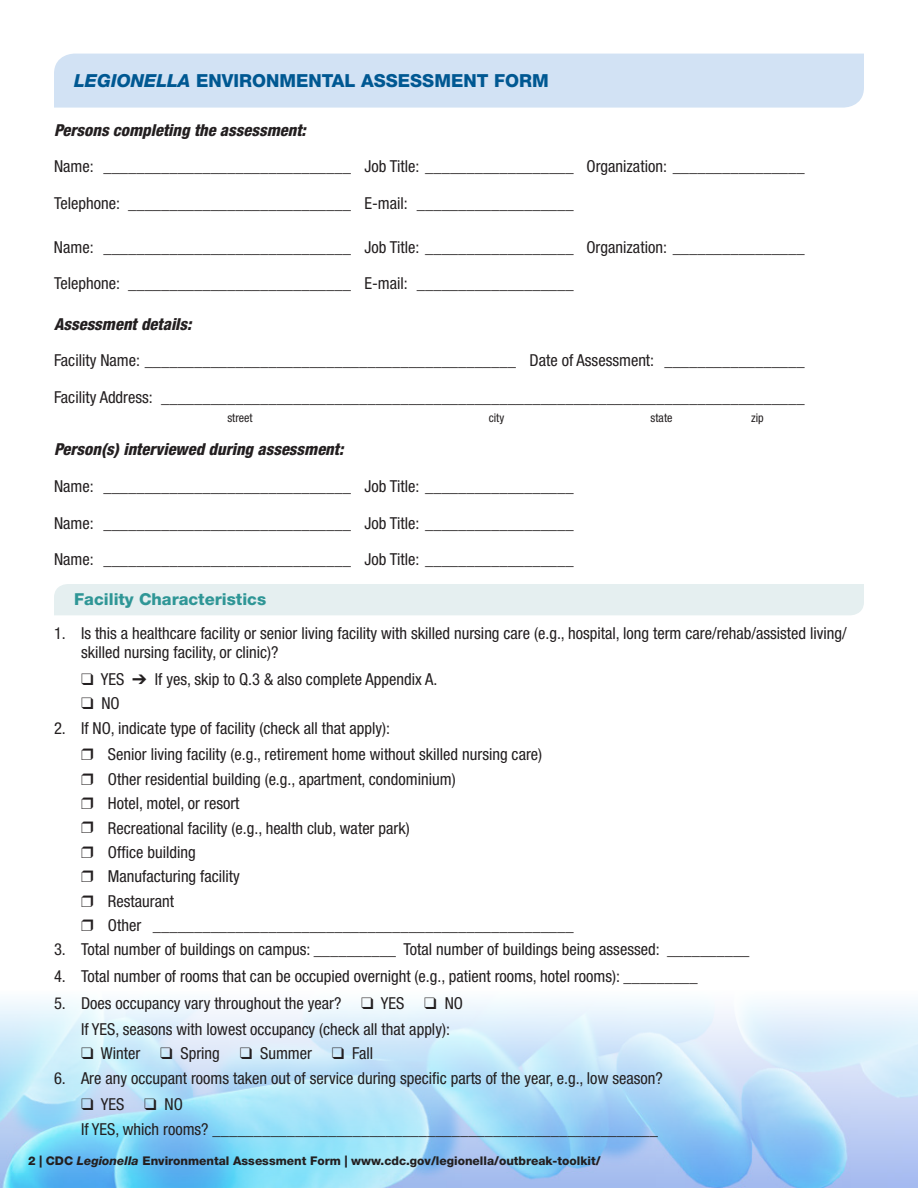
<style>
.page{position:relative;width:918px;height:1188px;background:#fff}
.page>*{position:absolute;margin:0;border:0;box-sizing:border-box;transform-origin:0 0}
.t1{font:800 18px "Helvetica Neue LT Std";color:#005892}
.L1_no_bullets{font:condensed 16.5px/19.8px "Helvetica Neue LT Std";color:#231f20}
.body{font:condensed 16.5px "Helvetica Neue LT Std";color:#231f20}
.t2{font:italic 800 condensed 16.5px "Helvetica Neue LT Std";color:#231f20}
.t3{font:800 16.5px "Helvetica Neue LT Std";color:#2f9696}
.t4{font:16.5px/24.5px "Zapf Dingbats Std";color:#231f20;text-align:justify}
.t5{font:800 12px "Helvetica Neue LT Std";color:#231f20}
.body-2{font:condensed 12px "Helvetica Neue LT Std";color:#231f20}
.s1{font-style:italic}
</style>
<div class="page">
<img style="left:0;top:1000px;width:918px;height:188px">
<div style="left:54px;top:54px;width:810px;height:54px;background:#d2e2f4"></div>
<div style="left:54px;top:584px;width:810px;height:31px;background:#e5eff0"></div>
<h2 class="t1" style="left:74px;top:70px;width:476px"><span class="s1">LEGIONELLA</span> ENVIRONMENTAL ASSESSMENT FORM</h2>
<h3 class="t2" style="left:54px;top:120px;width:253px">Persons completing the assessment:</h3>
<p class="body" style="left:54px;top:157px;width:298px">Name: ______________________________</p>
<p class="body" style="left:364px;top:157px;width:211px">Job Title: __________________</p>
<p class="body" style="left:586px;top:157px;width:220px">Organization: ________________</p>
<p class="L1_no_bullets" style="left:128px;top:193px;width:224px">___________________________</p>
<p class="L1_no_bullets" style="left:417px;top:193px;width:158px">___________________</p>
<p class="body" style="left:54px;top:194px;width:67px">Telephone:</p>
<p class="body" style="left:365px;top:194px;width:45px">E-mail:</p>
<p class="body" style="left:54px;top:237px;width:41px">Name:</p>
<p class="body" style="left:54px;top:274px;width:298px">Telephone: _</p>
<p class="body" style="left:365px;top:274px;width:211px">E-mail: _</p>
<h3 class="t2" style="left:54px;top:313px;width:139px">Assessment details:</h3>
<p class="body" style="left:529px;top:351px;width:126px">Date of Assessment:</p>
<p class="body" style="left:54px;top:388px;width:100px">Facility Address:</p>
<p class="body-2" style="left:227px;top:411px;width:27px">street</p>
<p class="body-2" style="left:489px;top:411px;width:17px">city</p>
<p class="body-2" style="left:651px;top:411px;width:23px">state</p>
<p class="body-2" style="left:751px;top:411px;width:14px">zip</p>
<h3 class="t2" style="left:54px;top:439px;width:291px">Person(s) interviewed during assessment:</h3>
<p class="body" style="left:54px;top:476px;width:41px">Name:</p>
<p class="body" style="left:54px;top:513px;width:41px">Name:</p>
<p class="body" style="left:54px;top:550px;width:41px">Name:</p>
<h4 class="t3" style="left:74px;top:590px;width:193px">Facility Characteristics</h4>
<p class="L1_no_bullets" style="left:81px;top:623px;width:767px;text-indent:-27px">1. Is this a healthcare facility or senior living facility with skilled nursing care (e.g., hospital, long term care/rehab/assisted living/ skilled nursing facility, or clinic)?</p>
<p class="L1_no_bullets" style="left:81px;top:669px;width:68px">❑ YES ➔</p>
<p class="body" style="left:365px;top:237px;width:211px">Job Title: __________________</p>
<p class="body" style="left:586px;top:237px;width:220px">Organization: ________________</p>
<p class="L1_no_bullets" style="left:103px;top:237px;width:249px">______________________________</p>
<p class="body" style="left:54px;top:351px;width:463px">Facility Name: _____________________________________________</p>
<p class="L1_no_bullets" style="left:664px;top:350px;width:142px">_________________</p>
<p class="L1_no_bullets" style="left:161px;top:387px;width:645px">______________________________________________________________________________</p>
<p class="body" style="left:365px;top:476px;width:211px">Job Title: __________________</p>
<p class="L1_no_bullets" style="left:103px;top:476px;width:249px">______________________________</p>
<p class="body" style="left:365px;top:513px;width:211px">Job Title: __________________</p>
<p class="L1_no_bullets" style="left:103px;top:513px;width:249px">______________________________</p>
<p class="body" style="left:365px;top:550px;width:211px">Job Title: __________________</p>
<p class="L1_no_bullets" style="left:103px;top:549px;width:249px">______________________________</p>
<p class="L1_no_bullets" style="left:155px;top:669px;width:284px">If yes, skip to Q.3 &amp; also complete Appendix A.</p>
<p class="L1_no_bullets" style="left:101px;top:694px;width:20px">NO</p>
<p class="L1_no_bullets" style="left:54px;top:718px;width:338px">2. If NO, indicate type of facility (check all that apply):</p>
<p class="L1_no_bullets" style="left:108px;top:744px;width:436px">Senior living facility (e.g., retirement home without skilled nursing care)</p>
<p class="L1_no_bullets" style="left:108px;top:769px;width:349px">Other residential building (e.g., apartment, condominium)</p>
<p class="L1_no_bullets" style="left:108px;top:793px;width:133px">Hotel, motel, or resort</p>
<p class="L1_no_bullets" style="left:108px;top:818px;width:303px">Recreational facility (e.g., health club, water park)</p>
<p class="L1_no_bullets" style="left:108px;top:842px;width:89px">Office building</p>
<p class="L1_no_bullets" style="left:108px;top:866px;width:133px">Manufacturing facility</p>
<p class="L1_no_bullets" style="left:108px;top:891px;width:67px">Restaurant</p>
<p class="L1_no_bullets" style="left:108px;top:915px;width:35px">Other</p>
<p class="t4" style="left:81px;top:743px;width:14px">❒ ❒ ❒ ❒ ❒ ❒ ❒ ❒</p>
<p class="L1_no_bullets" style="left:153px;top:915px;width:422px">___________________________________________________</p>
<p class="L1_no_bullets" style="left:54px;top:940px;width:697px">3. Total number of buildings on campus: __________ Total number of buildings being assessed: __________</p>
<p class="L1_no_bullets" style="left:54px;top:966px;width:645px">4. Total number of rooms that can be occupied overnight (e.g., patient rooms, hotel rooms): _________</p>
<p class="L1_no_bullets" style="left:54px;top:993px;width:411px">5. Does occupancy vary throughout the year? ❑ YES ❑ NO</p>
<p class="L1_no_bullets" style="left:81px;top:1019px;width:370px">If YES, seasons with lowest occupancy (check all that apply):</p>
<p class="L1_no_bullets" style="left:81px;top:1044px;width:294px">❑ Winter ❑ Spring ❑ Summer ❑ Fall</p>
<p class="L1_no_bullets" style="left:54px;top:1068px;width:610px">6. Are any occupant rooms taken out of service during specific parts of the year, e.g., low season?</p>
<p class="L1_no_bullets" style="left:81px;top:1095px;width:103px">❑ YES ❑ NO</p>
<p class="L1_no_bullets" style="left:81px;top:1119px;width:579px">If YES, which rooms? ______________________________________________________</p>
<p class="t5" style="left:28px;top:1154px;width:574px">2 | CDC <span class="s1">Legionella</span> Environmental Assessment Form | www.cdc.gov/legionella/outbreak-toolkit/</p>
</div>
